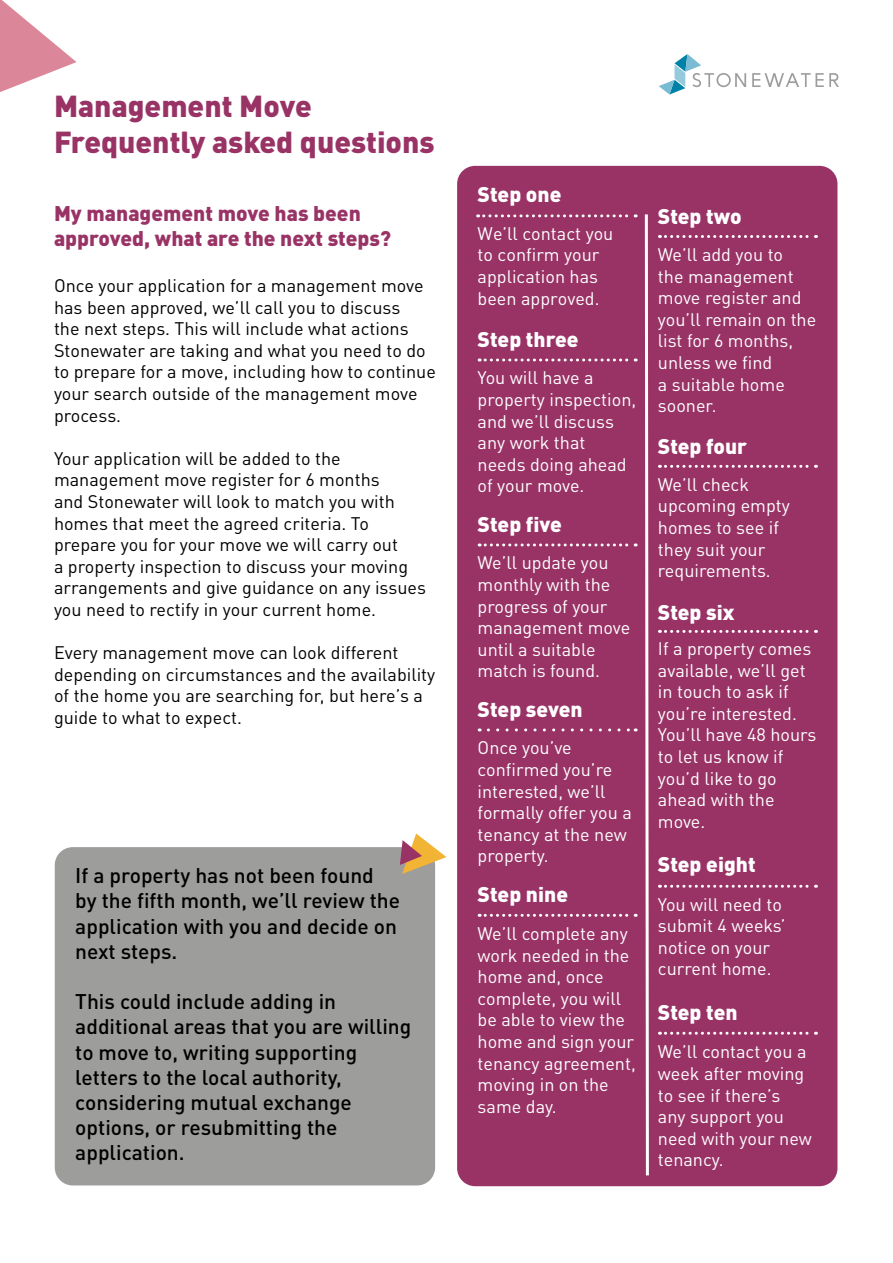
<style>
.page{position:relative;width:893px;height:1263px;background:#fff}
.page>*{position:absolute;margin:0;border:0;box-sizing:border-box;transform-origin:0 0}
.t1{font:900 30px/36px "DINOT";color:#936}
.t2{font:500 21px/25.2px "DINOT";color:#000}
.t3{font:900 21px "DINOT";color:#fff}
.t4{font:900 21px/25.2px "DINOT";color:#936}
.t5{font:18px/21.6px "DINOT";color:#fff}
.t6{font:18px/21.6px "DINOT";color:#000}
</style>
<div class="page">
<div style="left:457px;top:166px;width:380px;height:1020px;background:#936;border-radius:18px"></div>
<div style="left:55px;top:847px;width:380px;height:338px;background:#9d9d9c;border-radius:18px"></div>
<svg style="left:659px;top:54px;width:87px;height:41px"></svg>
<svg style="left:752px;top:73px;width:87px;height:14px"></svg>
<svg style="left:478px;top:214px;width:158px;height:3px"></svg>
<svg style="left:659px;top:235px;width:157px;height:3px"></svg>
<svg style="left:479px;top:358px;width:157px;height:3px"></svg>
<svg style="left:479px;top:543px;width:157px;height:3px"></svg>
<svg style="left:488px;top:728px;width:148px;height:3px"></svg>
<svg style="left:479px;top:914px;width:157px;height:3px"></svg>
<svg style="left:659px;top:1032px;width:157px;height:3px"></svg>
<svg style="left:659px;top:885px;width:157px;height:3px"></svg>
<svg style="left:659px;top:630px;width:157px;height:3px"></svg>
<svg style="left:659px;top:465px;width:157px;height:3px"></svg>
<svg style="left:644px;top:214px;width:5px;height:962px"></svg>
<svg style="left:400px;top:833px;width:46px;height:41px"></svg>
<svg style="left:0;top:0;width:77px;height:92px"></svg>
<h1 class="t1" style="left:54px;top:86px;width:382px">Management Move<br>Frequently asked questions</h1>
<p class="t4" style="left:54px;top:199px;width:339px">My management move has been approved, what are the next steps?</p>
<p class="t6" style="left:54px;top:273px;width:383px">Once your application for a management move has been approved, we’ll call you to discuss<br>the next steps. This will include what actions Stonewater are taking and what you need to do to prepare for a move, including how to continue your search outside of the management move process.</p>
<p class="t6" style="left:54px;top:446px;width:373px">Your application will be added to the management move register for 6 months<br>and Stonewater will look to match you with homes that meet the agreed criteria. To prepare you for your move we will carry out<br>a property inspection to discuss your moving arrangements and give guidance on any issues you need to rectify in your current home.</p>
<p class="t6" style="left:54px;top:640px;width:383px">Every management move can look different depending on circumstances and the availability of the home you are searching for, but here’s a guide to what to expect.</p>
<p class="t2" style="left:75px;top:861px;width:326px">If a property has not been found by the fifth month, we’ll review the application with you and decide on next steps.</p>
<p class="t2" style="left:75px;top:987px;width:338px">This could include adding in additional areas that you are willing to move to, writing supporting letters to the local authority, considering mutual exchange options, or resubmitting the application.</p>
<p class="t3" style="left:478px;top:178px;width:85px">Step one</p>
<p class="t5" style="left:478px;top:221px;width:137px">We’ll contact you to confirm your application has been approved.</p>
<p class="t3" style="left:478px;top:323px;width:102px">Step three</p>
<p class="t5" style="left:478px;top:365px;width:160px">You will have a property inspection, and we’ll discuss any work that needs doing ahead of your move.</p>
<p class="t3" style="left:478px;top:508px;width:86px">Step five</p>
<p class="t5" style="left:478px;top:550px;width:154px">We’ll update you monthly with the progress of your management move until a suitable match is found.</p>
<p class="t3" style="left:478px;top:693px;width:107px">Step seven</p>
<p class="t5" style="left:478px;top:735px;width:156px">Once you’ve confirmed you’re interested, we’ll formally offer you a tenancy at the new property.</p>
<p class="t3" style="left:478px;top:878px;width:92px">Step nine</p>
<p class="t5" style="left:478px;top:921px;width:160px">We’ll complete any work needed in the home and, once complete, you will be able to view the home and sign your tenancy agreement, moving in on the same day.</p>
<p class="t3" style="left:658px;top:199px;width:85px">Step two</p>
<p class="t5" style="left:658px;top:242px;width:160px">We’ll add you to<br>the management move register and you’ll remain on the list for 6 months, unless we find<br>a suitable home sooner.</p>
<p class="t3" style="left:658px;top:429px;width:91px">Step four</p>
<p class="t5" style="left:658px;top:472px;width:134px">We’ll check upcoming empty homes to see if they suit your requirements.</p>
<p class="t3" style="left:658px;top:595px;width:78px">Step six</p>
<p class="t5" style="left:658px;top:636px;width:160px">If a property comes available, we’ll get in touch to ask if you’re interested.<br>You’ll have 48 hours to let us know if you’d like to go ahead with the move.</p>
<p class="t3" style="left:658px;top:847px;width:99px">Step eight</p>
<p class="t5" style="left:658px;top:892px;width:129px">You will need to submit 4 weeks’ notice on your current home.</p>
<p class="t3" style="left:658px;top:995px;width:81px">Step ten</p>
<p class="t5" style="left:658px;top:1039px;width:155px">We’ll contact you a week after moving to see if there’s any support you need with your new tenancy.</p>
</div>
